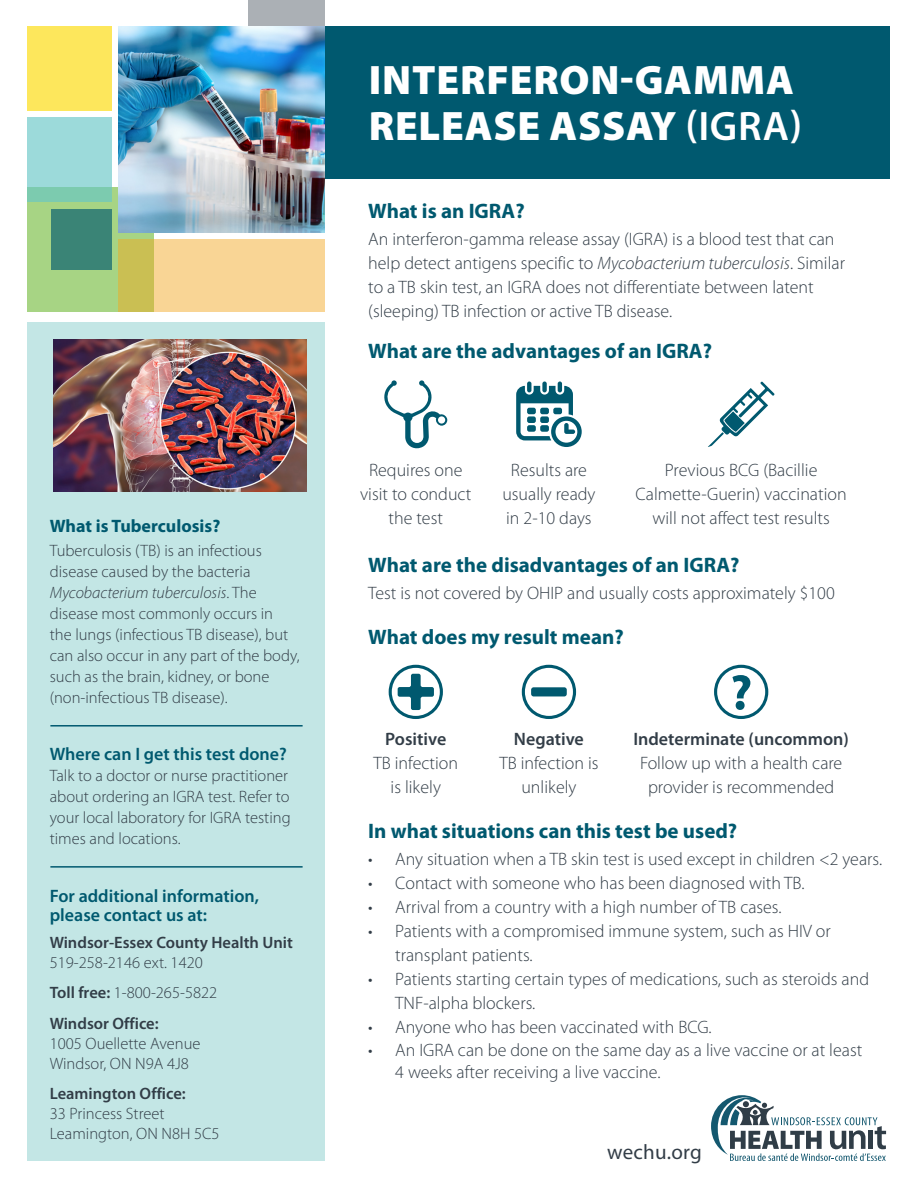
<style>
.page{position:relative;width:918px;height:1188px;background:#fff}
.page>*{position:absolute;margin:0;border:0;box-sizing:border-box;transform-origin:0 0}
.t1{font:700 50.1px "Myriad Pro";color:#00596f}
.t2{font:900 41.25px/46.3px "Myriad Pro";letter-spacing:.02em;color:#fff}
.t3{font:700 21px "Myriad Pro";color:#00596f}
.t4{font:21px "Myriad Pro";letter-spacing:.015em;color:#323d47}
.t5{font:300 18px/24px "Myriad Pro";color:#323d47;text-align:center}
.t6{font:600 18px/19.5px "Myriad Pro";color:#00596f}
.t7{font:700 18px "Myriad Pro";color:#00596f}
.t8{font:300 16.5px/21px "Myriad Pro";color:#323d47}
.t9{font:600 16.5px/19.8px "Myriad Pro";color:#323d47}
.s1{font-style:italic}
.s2{font-weight:300}
.s3{font-weight:600}
</style>
<div class="page">
<div style="left:27px;top:323px;width:298px;height:838px;background:#c3e6e5"></div>
<div style="left:27px;top:187px;width:126px;height:125px;background:#a7d484"></div>
<div style="left:248px;top:0;width:77px;height:60px;background:#abb0b5"></div>
<svg style="left:118px;top:239px;width:207px;height:73px;background:#f0d189"></svg>
<img style="left:118px;top:26px;width:207px;height:207px">
<div style="left:27px;top:26px;width:85px;height:85px;background:#fde75c"></div>
<svg style="left:27px;top:117px;width:85px;height:85px;background:#96d7d2"></svg>
<div style="left:51px;top:209px;width:61px;height:61px;background:#3a8476"></div>
<div style="left:326px;top:26px;width:564px;height:153px;background:#00596f"></div>
<img style="left:54px;top:339px;width:252px;height:152px">
<svg style="left:711px;top:1095px;width:175px;height:66px"></svg>
<hr style="left:50px;top:725px;width:253px;height:2px;background:#00596f">
<hr style="left:50px;top:866px;width:253px;height:2px;background:#00596f">
<svg style="left:708px;top:382px;width:67px;height:65px"></svg>
<svg style="left:384px;top:380px;width:63px;height:68px"></svg>
<svg style="left:714px;top:665px;width:54px;height:54px"></svg>
<svg style="left:389px;top:665px;width:54px;height:54px"></svg>
<svg style="left:522px;top:665px;width:54px;height:54px"></svg>
<svg style="left:516px;top:381px;width:66px;height:66px"></svg>
<h2 class="t7" style="left:50px;top:514px;width:172px">What is Tuberculosis?</h2>
<p class="t8" style="left:50px;top:540px;width:251px">Tuberculosis (TB) is an infectious disease caused by the bacteria <span class="s1">Mycobacterium tuberculosis</span>. The disease most commonly occurs in<br>the lungs (infectious TB disease), but can also occur in any part of the body, such as the brain, kidney, or bone (non-infectious TB disease).</p>
<p class="t6" style="left:50px;top:744px;width:239px">Where can I get this test done?</p>
<p class="t8" style="left:50px;top:765px;width:242px">Talk to a doctor or nurse practitioner about ordering an IGRA test. Refer to your local laboratory for IGRA testing times and locations.</p>
<p class="t6" style="left:50px;top:886px;width:211px">For additional information, please contact us at:</p>
<p class="t9" style="left:50px;top:932px;width:245px">Windsor-Essex County Health Unit<br><span class="s2">519-258-2146 ext. 1420</span></p>
<p class="t8" style="left:50px;top:982px;width:169px"><span class="s3">Toll free:</span> 1-800-265-5822</p>
<p class="t8" style="left:50px;top:1013px;width:152px;line-height:19.8px"><span class="s3">Windsor Office:<br></span>1005 Ouellette Avenue<br>Windsor, ON N9A 4J8</p>
<p class="t8" style="left:50px;top:1084px;width:171px;line-height:19.8px"><span class="s3">Leamington Office:<br></span>33 Princess Street<br>Leamington, ON N8H 5C5</p>
<h2 class="t2" style="left:369px;top:55px;width:435px">INTERFERON-GAMMA<br>RELEASE ASSAY <span class="s3">(IGRA)</span></h2>
<h2 class="t3" style="left:368px;top:197px;width:158px">What is an IGRA?</h2>
<p class="t5" style="left:368px;top:227px;width:478px;text-align:left">An interferon-gamma release assay (IGRA) is a blood test that can help detect antigens specific to <span class="s1">Mycobacterium tuberculosis</span>. Similar to a TB skin test, an IGRA does not differentiate between latent (sleeping) TB infection or active TB disease.</p>
<h2 class="t3" style="left:368px;top:337px;width:345px">What are the advantages of an IGRA?</h2>
<p class="t5" style="left:360px;top:457px;width:113px">Requires one visit to conduct the test</p>
<p class="t5" style="left:502px;top:457px;width:95px">Results are usually ready in 2-10 days</p>
<p class="t5" style="left:636px;top:457px;width:213px">Previous BCG (Bacillie<br>Calmette-Guerin) vaccination will not affect test results</p>
<h2 class="t3" style="left:368px;top:551px;width:373px">What are the disadvantages of an IGRA?</h2>
<p class="t5" style="left:368px;top:581px;width:468px">Test is not covered by OHIP and usually costs approximately $100</p>
<h2 class="t3" style="left:368px;top:624px;width:257px">What does my result mean?</h2>
<p class="t5" style="left:373px;top:727px;width:86px"><span class="s3">Positive<br></span>TB infection is likely</p>
<p class="t5" style="left:499px;top:727px;width:101px"><span class="s3">Negative<br></span>TB infection is unlikely</p>
<h1 class="t1" style="left:730px;top:660px;width:24px">?</h1>
<p class="t5" style="left:633px;top:727px;width:217px"><span class="s3">Indeterminate (uncommon)<br></span>Follow up with a health care provider is recommended</p>
<h2 class="t3" style="left:368px;top:817px;width:371px">In what situations can this test be used?</h2>
<p class="t5" style="left:368px;top:847px;width:515px">• Any situation when a TB skin test is used except in children &lt;2 years.</p>
<p class="t5" style="left:368px;top:871px;width:438px">• Contact with someone who has been diagnosed with TB.</p>
<p class="t5" style="left:368px;top:895px;width:415px">• Arrival from a country with a high number of TB cases.</p>
<p class="t5" style="left:395px;top:919px;width:437px;text-align:left;text-indent:-27px">• Patients with a compromised immune system, such as HIV or transplant patients.</p>
<p class="t5" style="left:395px;top:967px;width:475px;text-align:left;text-indent:-27px">• Patients starting certain types of medications, such as steroids and<br>TNF-alpha blockers.</p>
<p class="t5" style="left:368px;top:1015px;width:345px">• Anyone who has been vaccinated with BCG.</p>
<p class="t5" style="left:395px;top:1038px;width:469px;line-height:22.5px;text-align:left;text-indent:-27px">• An IGRA can be done on the same day as a live vaccine or at least<br>4 weeks after receiving a live vaccine.</p>
<p class="t4" style="left:607px;top:1139px;width:96px">wechu.org</p>
</div>
